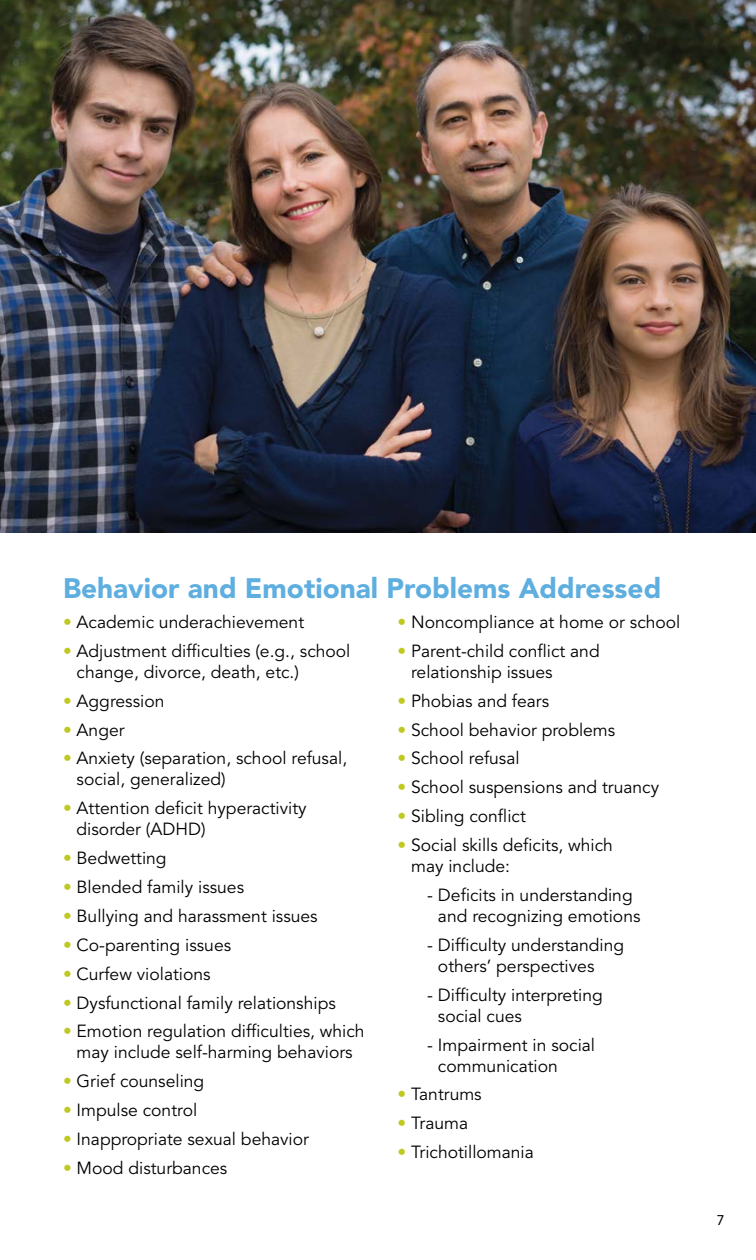
<style>
.page{position:relative;width:756px;height:1260px;background:#fff}
.page>*{position:absolute;margin:0;border:0;box-sizing:border-box;transform-origin:0 0}
.t1{font:900 28px "Avenir";color:#5eaee0}
.t2{font:17.5px/21px "Avenir";color:#000}
.t3{font:14px "Avenir";color:#000}
.s1{color:#c0c822}
</style>
<div class="page">
<img style="left:0;top:0;width:756px;height:533px">
<h1 class="t1" style="left:63px;top:572px;width:600px">Behavior and Emotional Problems Addressed</h1>
<p class="t2" style="left:63px;top:612px;width:243px"><span class="s1">•</span> Academic underachievement</p>
<p class="t2" style="left:77px;top:641px;width:275px;text-indent:-14px"><span class="s1">•</span> Adjustment difficulties (e.g., school change, divorce, death, etc.)</p>
<p class="t2" style="left:63px;top:691px;width:103px"><span class="s1">•</span> Aggression</p>
<p class="t2" style="left:63px;top:720px;width:63px"><span class="s1">•</span> Anger</p>
<p class="t2" style="left:77px;top:748px;width:272px;text-indent:-14px"><span class="s1">•</span> Anxiety (separation, school refusal, social, generalized)</p>
<p class="t2" style="left:77px;top:798px;width:232px;text-indent:-14px"><span class="s1">•</span> Attention deficit hyperactivity disorder (ADHD)</p>
<p class="t2" style="left:63px;top:848px;width:105px"><span class="s1">•</span> Bedwetting</p>
<p class="t2" style="left:63px;top:877px;width:183px"><span class="s1">•</span> Blended family issues</p>
<p class="t2" style="left:63px;top:906px;width:256px"><span class="s1">•</span> Bullying and harassment issues</p>
<p class="t2" style="left:63px;top:935px;width:170px"><span class="s1">•</span> Co-parenting issues</p>
<p class="t2" style="left:63px;top:964px;width:149px"><span class="s1">•</span> Curfew violations</p>
<p class="t2" style="left:63px;top:993px;width:274px"><span class="s1">•</span> Dysfunctional family relationships</p>
<p class="t2" style="left:63px;top:1021px;width:303px;text-align:center"><span class="s1">•</span> Emotion regulation difficulties, which may include self-harming behaviors</p>
<p class="t2" style="left:63px;top:1071px;width:143px"><span class="s1">•</span> Grief counseling</p>
<p class="t2" style="left:63px;top:1100px;width:136px"><span class="s1">•</span> Impulse control</p>
<p class="t2" style="left:63px;top:1129px;width:248px"><span class="s1">•</span> Inappropriate sexual behavior</p>
<p class="t2" style="left:63px;top:1158px;width:166px"><span class="s1">•</span> Mood disturbances</p>
<p class="t2" style="left:398px;top:612px;width:284px"><span class="s1">•</span> Noncompliance at home or school</p>
<p class="t2" style="left:411px;top:641px;width:190px;text-indent:-14px"><span class="s1">•</span> Parent-child conflict and relationship issues</p>
<p class="t2" style="left:398px;top:691px;width:153px"><span class="s1">•</span> Phobias and fears</p>
<p class="t2" style="left:398px;top:720px;width:219px"><span class="s1">•</span> School behavior problems</p>
<p class="t2" style="left:398px;top:748px;width:124px"><span class="s1">•</span> School refusal</p>
<p class="t2" style="left:398px;top:777px;width:263px"><span class="s1">•</span> School suspensions and truancy</p>
<p class="t2" style="left:398px;top:806px;width:130px"><span class="s1">•</span> Sibling conflict</p>
<p class="t2" style="left:411px;top:835px;width:203px;text-indent:-14px"><span class="s1">•</span> Social skills deficits, which may include:</p>
<p class="t2" style="left:438px;top:885px;width:204px;text-indent:-11px">- Deficits in understanding and recognizing emotions</p>
<p class="t2" style="left:438px;top:935px;width:188px;text-indent:-11px">- Difficulty understanding others’ perspectives</p>
<p class="t2" style="left:438px;top:985px;width:166px;text-indent:-11px">- Difficulty interpreting social cues</p>
<p class="t2" style="left:438px;top:1035px;width:159px;text-indent:-11px">- Impairment in social communication</p>
<p class="t2" style="left:398px;top:1084px;width:86px"><span class="s1">•</span> Tantrums</p>
<p class="t2" style="left:398px;top:1113px;width:72px"><span class="s1">•</span> Trauma</p>
<p class="t2" style="left:398px;top:1142px;width:138px"><span class="s1">•</span> Trichotillomania</p>
<p class="t3" style="left:717px;top:1212px;width:9px">7</p>
</div>
